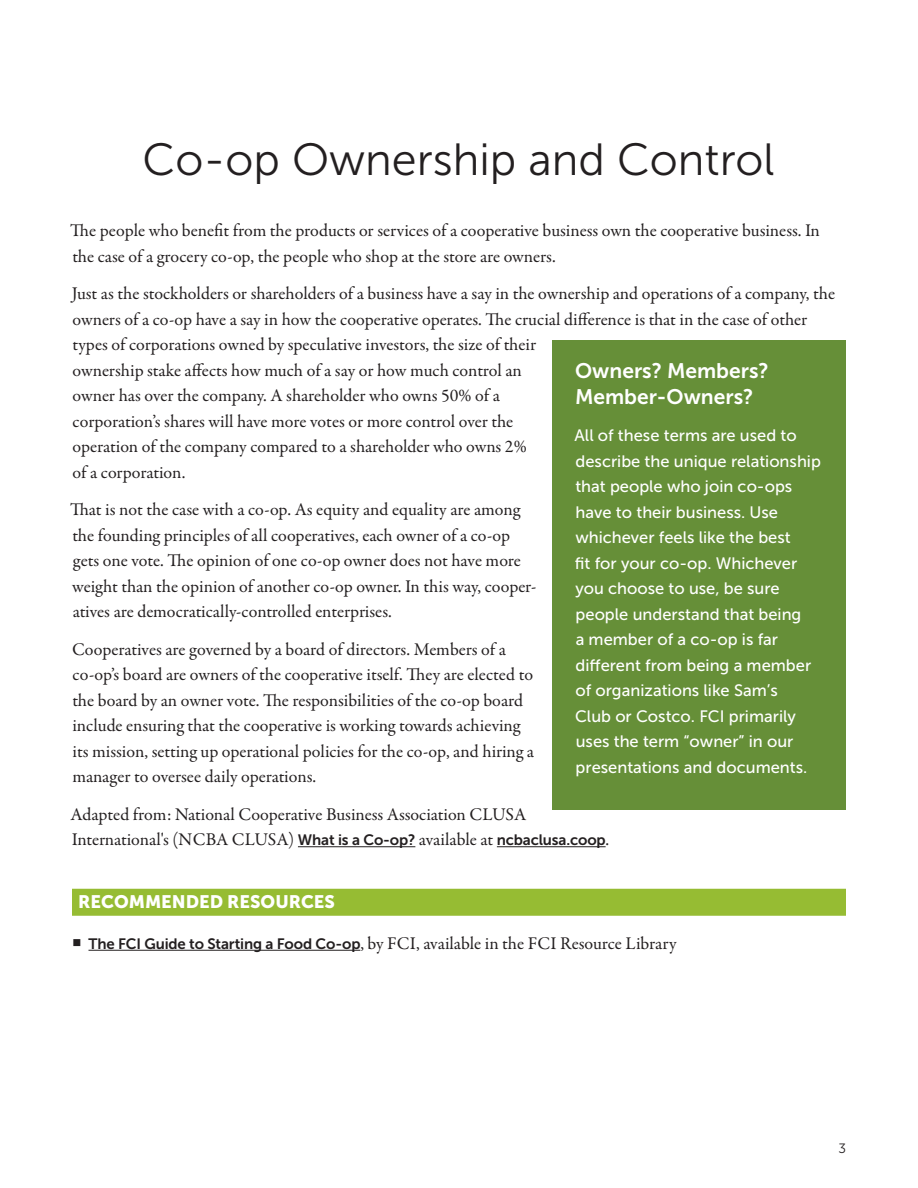
<style>
.page{position:relative;width:918px;height:1188px;background:#fff}
.page>*{position:absolute;margin:0;border:0;box-sizing:border-box;transform-origin:0 0}
.t1{font:45px "Museo Sans 300";color:#231f20}
.t2{font:21px/25.5px "Museo Sans 700";color:#fff}
.t3{font:18px/25.5px "Garamond Premr Pro";letter-spacing:-.005em;color:#231f20}
.t4{font:18px "Museo Sans 900";color:#fff}
.t5{font:16.5px/25.5px "Museo Sans 500";color:#fff}
.t6{font:13.5px "Museo Sans 300";color:#231f20}
.s1{font-family:"Museo Sans 700";font-size:15px}
</style>
<div class="page">
<hr style="left:298px;top:846px;width:117px;height:1px;background:#231f20">
<hr style="left:497px;top:846px;width:109px;height:1px;background:#231f20">
<div style="left:72px;top:889px;width:774px;height:27px;background:#96bc33"></div>
<hr style="left:88px;top:950px;width:272px;height:1px;background:#231f20">
<div style="left:553px;top:340px;width:293px;height:470px;background:#668f38"></div>
<h1 class="t1" style="left:143px;top:135px;width:633px">Co-op Ownership and Control</h1>
<p class="t3" style="left:70px;top:218px;width:751px">The people who benefit from the products or services of a cooperative business own the cooperative business. In the case of a grocery co-op, the people who shop at the store are owners.</p>
<p class="t3" style="left:72px;top:281px;width:765px">Just as the stockholders or shareholders of a business have a say in the ownership and operations of a company, the owners of a co-op have a say in how the cooperative operates. The crucial difference is that in the case of other types of corporations owned by speculative investors, the size of their<br>ownership stake affects how much of a say or how much control an<br>owner has over the company. A shareholder who owns 50% of a<br>corporation’s shares will have more votes or more control over the<br>operation of the company compared to a shareholder who owns 2%<br>of a corporation.</p>
<p class="t3" style="left:70px;top:497px;width:468px">That is not the case with a co-op. As equity and equality are among the founding principles of all cooperatives, each owner of a co-op gets one vote. The opinion of one co-op owner does not have more weight than the opinion of another co-op owner. In this way, cooper&shy;atives are democratically-controlled enterprises.</p>
<p class="t3" style="left:72px;top:637px;width:463px">Cooperatives are governed by a board of directors. Members of a co-op’s board are owners of the cooperative itself. They are elected to the board by an owner vote. The responsibilities of the co-op board include ensuring that the cooperative is working towards achieving its mission, setting up operational policies for the co-op, and hiring a manager to oversee daily operations.</p>
<p class="t3" style="left:71px;top:802px;width:540px">Adapted from: National Cooperative Business Association CLUSA<br>International's (NCBA CLUSA) <span class="s1">What is a Co-op?</span> available at <span class="s1">ncbaclusa.coop</span>.</p>
<p class="t2" style="left:575px;top:358px;width:195px">Owners? Members?<br>Member-Owners?</p>
<p class="t5" style="left:575px;top:423px;width:248px">All of these terms are used to describe the unique relationship that people who join co-ops have to their business. Use whichever feels like the best<br>fit for your co-op. Whichever you choose to use, be sure people understand that being<br>a member of a co-op is far different from being a member of organizations like Sam’s<br>Club or Costco. FCI primarily uses the term “owner” in our presentations and documents.</p>
<p class="t4" style="left:78px;top:892px;width:258px">RECOMMENDED RESOURCES</p>
<p class="t3" style="left:72px;top:931px;width:606px">■ <span class="s1">The FCI Guide to Starting a Food Co-op</span>, by FCI, available in the FCI Resource Library</p>
<p class="t6" style="left:838px;top:1141px;width:9px">3</p>
</div>
